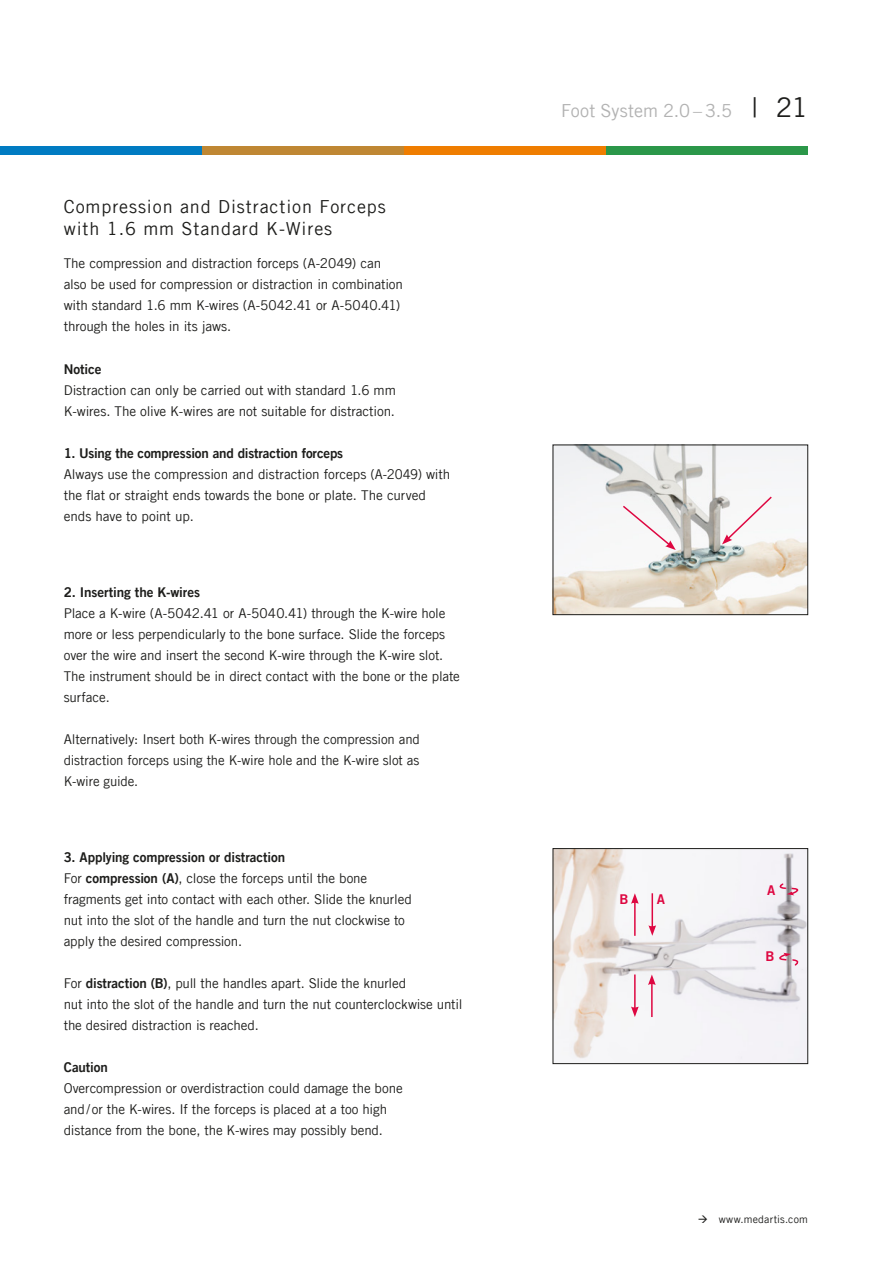
<style>
.page{position:relative;width:893px;height:1263px;background:#fff}
.page>*{position:absolute;margin:0;border:0;box-sizing:border-box;transform-origin:0 0}
.Titel_12pt{font:18px/21.6px "Trade Gothic LT Com";letter-spacing:.05em;color:#1d1d1b}
.t1{font:18px "Trade Gothic LT Com";letter-spacing:.005em;color:#b2b2b2}
.BodyText_9pt{font:13.5px/21px "Trade Gothic LT Com";letter-spacing:-.01em;color:#1d1d1b}
.BodyText_9pt-2{font:13.5px "Trade Gothic LT Com Bd 2";letter-spacing:-.01em;color:#1d1d1b}
.BodyText_9pt-3{font:13.5px "Trade Gothic LT Com Bd 2";color:#de0741}
.t2{font:10.5px "Trade Gothic LT Com";letter-spacing:.02em;color:#1d1d1b}
.s1{font-family:"Trade Gothic LT Com Bd 2"}
.s2{font-size:27px;color:#1d1d1b}
</style>
<div class="page">
<div style="left:0;top:147px;width:202px;height:8px;background:#007bc2"></div>
<div style="left:202px;top:147px;width:202px;height:8px;background:#bf8733"></div>
<div style="left:404px;top:147px;width:202px;height:8px;background:#ef7d00"></div>
<div style="left:606px;top:147px;width:202px;height:8px;background:#2b9749"></div>
<img style="left:555px;top:447px;width:251px;height:166px">
<div style="left:553px;top:445px;width:255px;height:170px;border:1px solid #1d1d1b"></div>
<svg style="left:621px;top:504px;width:55px;height:46px"></svg>
<svg style="left:722px;top:495px;width:51px;height:49px"></svg>
<img style="left:555px;top:850px;width:251px;height:212px">
<div style="left:553px;top:848px;width:255px;height:216px;border:1px solid #1d1d1b"></div>
<hr style="left:652px;top:893px;width:1px;height:34px;background:#de0741">
<svg style="left:648px;top:925px;width:8px;height:11px"></svg>
<hr style="left:651px;top:983px;width:2px;height:34px;background:#de0741">
<svg style="left:648px;top:974px;width:8px;height:11px"></svg>
<hr style="left:634px;top:901px;width:2px;height:35px;background:#de0741">
<svg style="left:631px;top:893px;width:8px;height:11px"></svg>
<hr style="left:634px;top:974px;width:2px;height:35px;background:#de0741">
<svg style="left:631px;top:1006px;width:8px;height:11px"></svg>
<svg style="left:770px;top:953px;width:33px;height:13px"></svg>
<svg style="left:774px;top:883px;width:34px;height:12px"></svg>
<p class="Titel_12pt" style="left:64px;top:195px;width:324px">Compression and Distraction Forceps with 1.6 mm Standard K-Wires</p>
<p class="BodyText_9pt" style="left:64px;top:253px;width:319px">The compression and distraction forceps (A-2049) can</p>
<p class="BodyText_9pt" style="left:64px;top:274px;width:341px">also be used for compression or distraction in combination</p>
<p class="BodyText_9pt" style="left:64px;top:295px;width:338px">with standard 1.6 mm K-wires (A-5042.41 or A-5040.41)</p>
<p class="BodyText_9pt" style="left:64px;top:316px;width:169px">through the holes in its jaws.</p>
<p class="BodyText_9pt-2" style="left:64px;top:361px;width:39px">Notice</p>
<p class="BodyText_9pt" style="left:64px;top:379px;width:334px">Distraction can only be carried out with standard 1.6 mm</p>
<p class="BodyText_9pt" style="left:64px;top:400px;width:333px">K-wires. The olive K-wires are not suitable for distraction.</p>
<p class="BodyText_9pt-2" style="left:64px;top:445px;width:281px">1. Using the compression and distraction forceps</p>
<p class="BodyText_9pt" style="left:64px;top:463px;width:388px">Always use the compression and distraction forceps (A-2049) with the flat or straight ends towards the bone or plate. The curved ends have to point up.</p>
<p class="BodyText_9pt-2" style="left:64px;top:583px;width:138px">2. Inserting the K-wires</p>
<p class="BodyText_9pt" style="left:64px;top:602px;width:398px">Place a K-wire (A-5042.41 or A-5040.41) through the K-wire hole more or less perpendicularly to the bone surface. Slide the forceps over the wire and insert the second K-wire through the K-wire slot.<br>The instrument should be in direct contact with the bone or the plate surface.</p>
<p class="BodyText_9pt" style="left:64px;top:728px;width:358px;text-align:justify">Alternatively: Insert both K-wires through the compression and distraction forceps using the K-wire hole and the K-wire slot as K-wire guide.</p>
<p class="BodyText_9pt-2" style="left:64px;top:848px;width:223px">3. Applying compression or distraction</p>
<p class="BodyText_9pt" style="left:64px;top:867px;width:305px">For <span class="s1">compression (A)</span>, close the forceps until the bone</p>
<p class="BodyText_9pt" style="left:64px;top:888px;width:349px">fragments get into contact with each other. Slide the knurled</p>
<p class="BodyText_9pt" style="left:64px;top:909px;width:343px">nut into the slot of the handle and turn the nut clockwise to</p>
<p class="BodyText_9pt" style="left:64px;top:930px;width:180px">apply the desired compression.</p>
<p class="BodyText_9pt" style="left:64px;top:972px;width:344px">For <span class="s1">distraction (B)</span>, pull the handles apart. Slide the knurled</p>
<p class="BodyText_9pt" style="left:64px;top:993px;width:400px">nut into the slot of the handle and turn the nut counterclockwise until the desired distraction is reached.</p>
<p class="BodyText_9pt-2" style="left:64px;top:1058px;width:46px">Caution</p>
<p class="BodyText_9pt" style="left:64px;top:1077px;width:340px">Overcompression or overdistraction could damage the bone</p>
<p class="BodyText_9pt" style="left:64px;top:1098px;width:325px">and/or the K-wires. If the forceps is placed at a too high</p>
<p class="BodyText_9pt" style="left:64px;top:1119px;width:321px">distance from the bone, the K-wires may possibly bend.</p>
<h1 class="t1" style="left:561px;top:100px;width:248px">Foot System 2.0 – 3.5 <span class="s2">| 21</span></h1>
<p class="BodyText_9pt-3" style="left:620px;top:890px;width:11px">B</p>
<p class="BodyText_9pt-3" style="left:657px;top:890px;width:10px">A</p>
<p class="BodyText_9pt-3" style="left:767px;top:881px;width:10px">A</p>
<p class="BodyText_9pt-3" style="left:765px;top:948px;width:11px">B</p>
<p class="t2" style="left:698px;top:1212px;width:112px">→ www.medartis.com</p>
</div>
